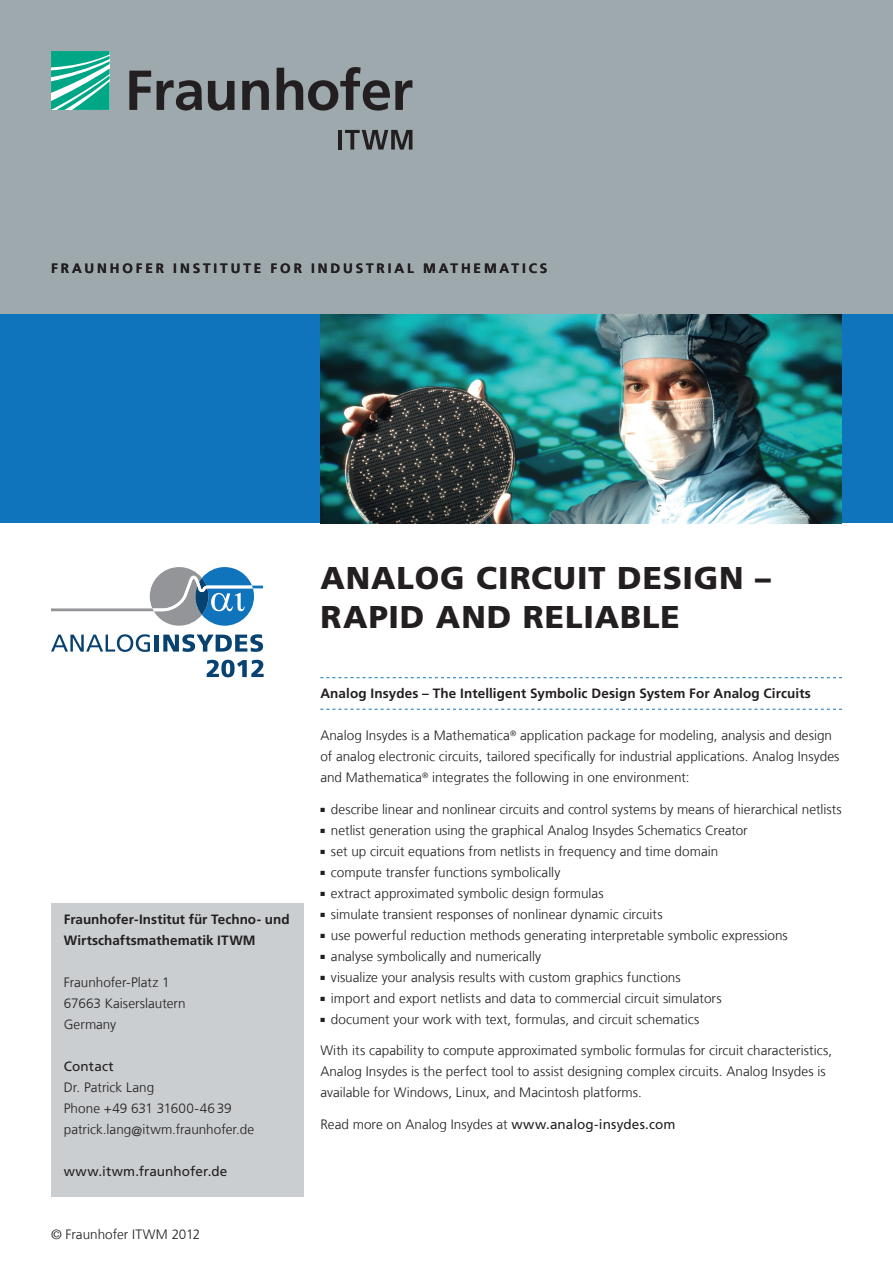
<style>
.page{position:relative;width:893px;height:1263px;background:#fff}
.page>*{position:absolute;margin:0;border:0;box-sizing:border-box;transform-origin:0 0}
.t1{font:900 31.5px/39px "Frutiger LT Com";letter-spacing:.025em;color:#231f20}
.t2{font:300 13.5px/21px "Frutiger LT Com";color:#231f20}
.t3{font:700 13.5px/21px "Frutiger LT Com";letter-spacing:.01em;color:#231f20}
.t4{font:700 13.5px "Frutiger LT Com";letter-spacing:.215em;color:#231f20}
.t5{font:13.5px "Frutiger LT Com";letter-spacing:.01em;color:#231f20}
.s1{font-weight:400}
</style>
<div class="page">
<div style="left:0;top:0;width:893px;height:315px;background:#9da9ad"></div>
<svg style="left:51px;top:51px;width:59px;height:59px;background:#46bfa7"></svg>
<svg style="left:129px;top:67px;width:283px;height:44px"></svg>
<hr style="left:338px;top:130px;width:4px;height:20px;background:#231f20">
<svg style="left:345px;top:130px;width:67px;height:20px"></svg>
<div style="left:0;top:315px;width:893px;height:208px;background:#1074bc"></div>
<hr style="left:155px;top:635px;width:4px;height:17px;background:#084271">
<svg style="left:163px;top:634px;width:100px;height:18px"></svg>
<svg style="left:51px;top:634px;width:99px;height:18px"></svg>
<svg style="left:207px;top:660px;width:57px;height:17px"></svg>
<svg style="left:51px;top:567px;width:212px;height:59px"></svg>
<img style="left:320px;top:315px;width:522px;height:208px">
<div style="left:51px;top:903px;width:252px;height:294px;background:#caced0"></div>
<svg style="left:320px;top:677px;width:522px;height:1px"></svg>
<svg style="left:320px;top:709px;width:522px;height:1px"></svg>
<p class="t4" style="left:51px;top:260px;width:304px">FRAUNHOFER INSTITUTe Fo R In dustria</p>
<p class="t3" style="left:407px;top:258px;width:29px">l mathemati</p>
<p class="t3" style="left:529px;top:258px;width:19px">cs</p>
<p class="t3" style="left:423px;top:258px;width:13px">mat</p>
<p class="t3" style="left:64px;top:909px;width:227px">Fraunhofer-Institut für Techno- und<br>Wirtschaftsmathematik ITWM</p>
<p class="t2" style="left:64px;top:972px;width:123px">Fraunhofer-Platz 1<br>67663 Kaiserslautern<br>Germany</p>
<p class="t5" style="left:64px;top:1058px;width:51px">Contact</p>
<p class="t2" style="left:64px;top:1077px;width:192px">Dr. Patrick Lang<br>Phone +49 631 31600-4639 patrick.lang@itwm.fraunhofer.de</p>
<p class="t5" style="left:64px;top:1163px;width:165px">www.itwm.fraunhofer.de</p>
<p class="t2" style="left:51px;top:1224px;width:151px">© Fraunhofer ITWM 2012</p>
<h1 class="t1" style="left:320px;top:558px;width:452px">ANALOG CIRCUIT DESIGN –<br>RAPID AND</h1>
<h1 class="t1" style="left:523px;top:597px;width:20px">RELIA</h1>
<h1 class="t1" style="left:620px;top:597px;width:40px">BLE</h1>
<p class="t3" style="left:320px;top:683px;width:492px">Analog Insydes – The Intelligent Symbolic Design System For Analog Circuits</p>
<p class="t2" style="left:320px;top:725px;width:521px">Analog Insydes is a Mathematica<sup>®</sup> application package for modeling, analysis and design of analog electronic circuits, tailored specifically for industrial applications. Analog Insydes and Mathematica<sup>®</sup> integrates the following in one environment:</p>
<p class="t2" style="left:320px;top:799px;width:523px">■ describe linear and nonlinear circuits and control systems by means of hierarchical netlists</p>
<p class="t2" style="left:320px;top:820px;width:429px">■ netlist generation using the graphical Analog Insydes Schematics Creator</p>
<p class="t2" style="left:320px;top:841px;width:399px">■ set up circuit equations from netlists in frequency and time domain</p>
<p class="t2" style="left:320px;top:862px;width:242px">■ compute transfer functions symbolically</p>
<p class="t2" style="left:320px;top:883px;width:285px">■ extract approximated symbolic design formulas</p>
<p class="t2" style="left:320px;top:904px;width:344px">■ simulate transient responses of nonlinear dynamic circuits</p>
<p class="t2" style="left:320px;top:925px;width:469px">■ use powerful reduction methods generating interpretable symbolic expressions</p>
<p class="t2" style="left:320px;top:946px;width:222px">■ analyse symbolically and numerically</p>
<p class="t2" style="left:320px;top:967px;width:362px">■ visualize your analysis results with custom graphics functions</p>
<p class="t2" style="left:320px;top:988px;width:403px">■ import and export netlists and data to commercial circuit simulators</p>
<p class="t2" style="left:320px;top:1009px;width:380px">■ document your work with text, formulas, and circuit schematics</p>
<p class="t2" style="left:320px;top:1040px;width:513px">With its capability to compute approximated symbolic formulas for circuit characteristics,<br>Analog Insydes is the perfect tool to assist designing complex circuits. Analog Insydes is available for Windows, Linux, and Macintosh platforms.</p>
<p class="t2" style="left:320px;top:1114px;width:357px">Read more on Analog Insydes at <span class="s1">www.analog-insydes.com</span></p>
</div>
